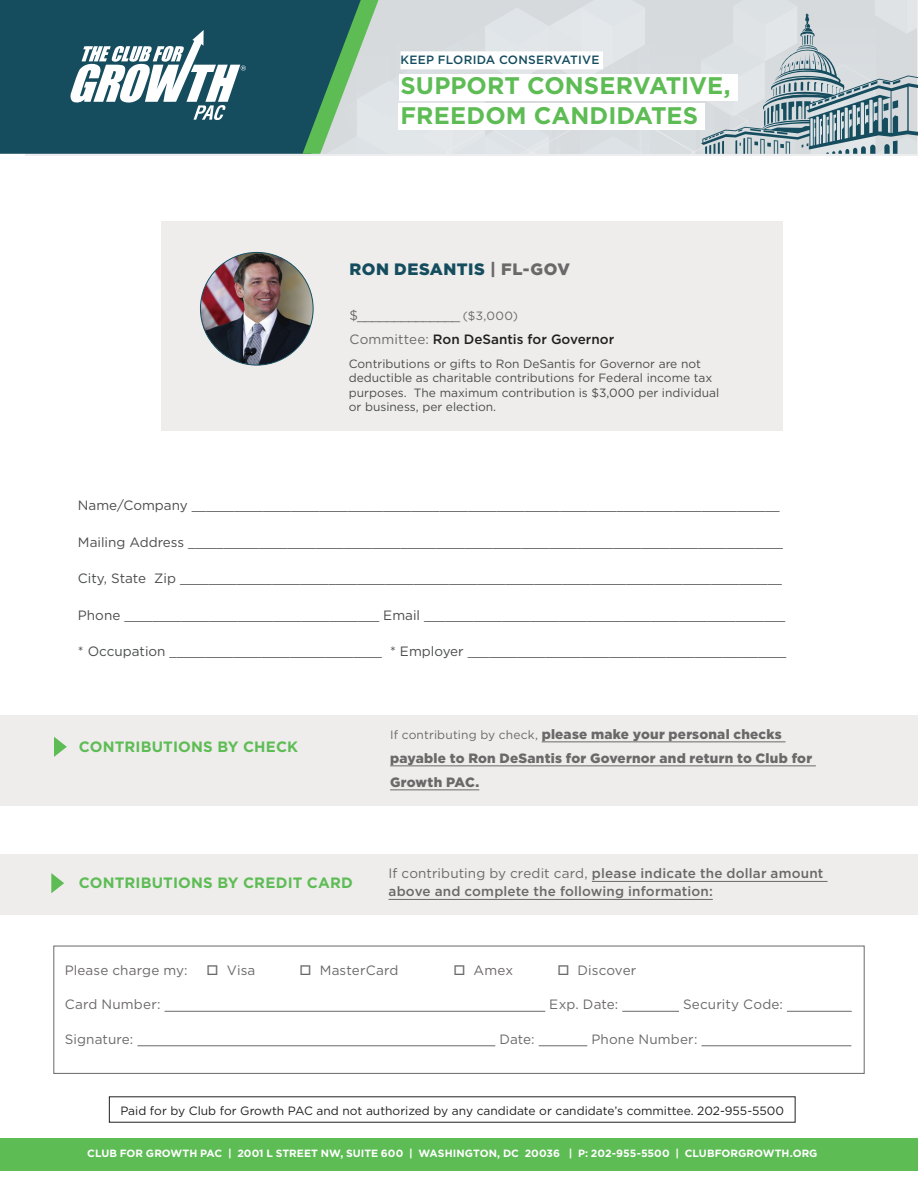
<style>
.page{position:relative;width:918px;height:1188px;background:#fff}
.page>*{position:absolute;margin:0;border:0;box-sizing:border-box;transform-origin:0 0}
.t1{font:700 24px/30px "Gotham HTF";color:#5ebc55}
.t2{font:900 16.5px "Gotham HTF";letter-spacing:.03em;color:#154d5e}
.t3{font:700 15px "Gotham HTF";letter-spacing:.01em;color:#5ebc55}
.t4{font:13.5px/24px "Gotham HTF";letter-spacing:.01em;color:#6b6869}
.t5{font:900 13.5px/24px "Gotham HTF";letter-spacing:.015em;color:#6b6869}
.t6{font:500 13.5px/18px "Gotham HTF";letter-spacing:.01em;color:#6b6869}
.t7{font:12px/14.4px "Gotham HTF";color:#4b4c4d}
.t8{font:12px "Gotham HTF";color:#231f20}
.t9{font:500 12px "Gotham HTF";letter-spacing:.02em;color:#154d5e}
.t10{font:700 10.5px "Gotham HTF";letter-spacing:.005em;color:#fff}
.s1{color:#6b6869}
.s2{font-size:12px}
.s3{font-weight:500;color:#231f20}
.s4{font-size:13.5px}
.s5{font-weight:400;font-size:12px}
.s6{font-weight:400}
</style>
<div class="page">
<div style="left:0;top:0;width:302px;height:154px;background:#154d5e"></div>
<svg style="left:302px;top:0;width:616px;height:154px;background:#bbc9ca"></svg>
<div style="left:399px;top:74px;width:339px;height:26px;background:#fff"></div>
<div style="left:161px;top:221px;width:622px;height:210px;background:#eeedec"></div>
<div style="left:399px;top:103px;width:306px;height:27px;background:#fff"></div>
<div style="left:400px;top:51px;width:203px;height:18px;background:#fff"></div>
<img style="left:200px;top:252px;width:113px;height:113px;border-radius:56px">
<hr style="left:165px;top:1011px;width:380px;height:1px;background:#6b6869">
<hr style="left:622px;top:1011px;width:57px;height:1px;background:#6b6869">
<hr style="left:787px;top:1011px;width:65px;height:1px;background:#6b6869">
<hr style="left:137px;top:1046px;width:358px;height:1px;background:#6b6869">
<hr style="left:539px;top:1046px;width:48px;height:1px;background:#6b6869">
<hr style="left:702px;top:1046px;width:149px;height:1px;background:#6b6869">
<div style="left:54px;top:946px;width:810px;height:128px;border:1px solid #6b6869"></div>
<div style="left:0;top:854px;width:918px;height:60px;background:#eeedec"></div>
<hr style="left:592px;top:881px;width:236px;height:1px;background:#6b6869">
<hr style="left:389px;top:899px;width:324px;height:1px;background:#6b6869">
<svg style="left:51px;top:873px;width:13px;height:20px"></svg>
<div style="left:0;top:716px;width:918px;height:90px;background:#eeedec"></div>
<hr style="left:542px;top:742px;width:244px;height:1px;background:#6b6869">
<hr style="left:390px;top:766px;width:426px;height:1px;background:#6b6869">
<hr style="left:390px;top:790px;width:89px;height:1px;background:#6b6869">
<svg style="left:54px;top:737px;width:13px;height:20px"></svg>
<div style="left:0;top:1138px;width:918px;height:32px;background:#5ebc55"></div>
<svg style="left:70px;top:30px;width:176px;height:90px"></svg>
<p class="t9" style="left:400px;top:53px;width:200px">KEEP FLORIDA CONSERVATIVE</p>
<h1 class="t1" style="left:400px;top:70px;width:332px">SUPPORT CONSERVATIVE,<br>FREEDOM CANDIDATES</h1>
<h2 class="t2" style="left:350px;top:260px;width:222px">RON DESANTIS <span class="s1">| FL-GOV</span></h2>
<p class="t4" style="left:350px;top:303px;width:266px">$______________ <span class="s2">($3,000)<br></span>Committee: <span class="s3">Ron DeSantis for Governor</span></p>
<p class="t7" style="left:349px;top:356px;width:372px">Contributions or gifts to Ron DeSantis for Governor are not deductible as charitable contributions for Federal income tax purposes. The maximum contribution is $3,000 per individual or business, per election.</p>
<p class="t7" style="left:78px;top:499px;width:703px"><span class="s4">Name/Company</span> ___________________________________________________________________________________</p>
<p class="t7" style="left:78px;top:535px;width:707px"><span class="s4">Mailing Address</span> ____________________________________________________________________________________</p>
<p class="t7" style="left:78px;top:572px;width:705px"><span class="s4">City, State Zip</span> _____________________________________________________________________________________</p>
<p class="t7" style="left:78px;top:608px;width:709px"><span class="s4">Phone</span> ____________________________________ <span class="s4">Email</span> ___________________________________________________</p>
<p class="t7" style="left:78px;top:644px;width:710px"><span class="s4">* Occupation</span> ______________________________ <span class="s4">* Employer</span> _____________________________________________</p>
<p class="t3" style="left:79px;top:738px;width:221px">CONTRIBUTIONS BY CHECK</p>
<p class="t5" style="left:390px;top:722px;width:424px"><span class="s5">If contributing by check,</span> please make your personal checks payable to Ron DeSantis for Governor and return to Club for<br>Growth PAC.</p>
<p class="t3" style="left:79px;top:874px;width:275px">CONTRIBUTIONS BY CREDIT CARD</p>
<p class="t6" style="left:389px;top:864px;width:436px"><span class="s6">If contributing by credit card,</span> please indicate the dollar amount above and complete the following information:</p>
<p class="t4" style="left:65px;top:958px;width:125px">Please charge my:</p>
<p class="t4" style="left:207px;top:958px;width:50px">□ Visa</p>
<p class="t4" style="left:300px;top:958px;width:100px">□ MasterCard</p>
<p class="t4" style="left:453px;top:958px;width:61px">□ Amex</p>
<p class="t4" style="left:557px;top:958px;width:80px">□ Discover</p>
<p class="t4" style="left:65px;top:993px;width:97px">Card Number:</p>
<p class="t4" style="left:549px;top:993px;width:70px">Exp. Date:</p>
<p class="t4" style="left:683px;top:993px;width:101px">Security Code:</p>
<p class="t4" style="left:65px;top:1027px;width:70px">Signature:</p>
<p class="t4" style="left:499px;top:1027px;width:37px">Date:</p>
<p class="t4" style="left:591px;top:1027px;width:108px">Phone Number:</p>
<p class="t8" style="left:120px;top:1104px;width:665px">Paid for by Club for Growth PAC and not authorized by any candidate or candidate’s committee. 202-955-5500</p>
<p class="t10" style="left:87px;top:1148px;width:732px">CLUB FOR GROWTH PAC | 2001 L STREET NW, SUITE 600 | WASHINGTON, DC 20036 | P: 202-955-5500 | CLUBFORGROWTH.ORG</p>
</div>
